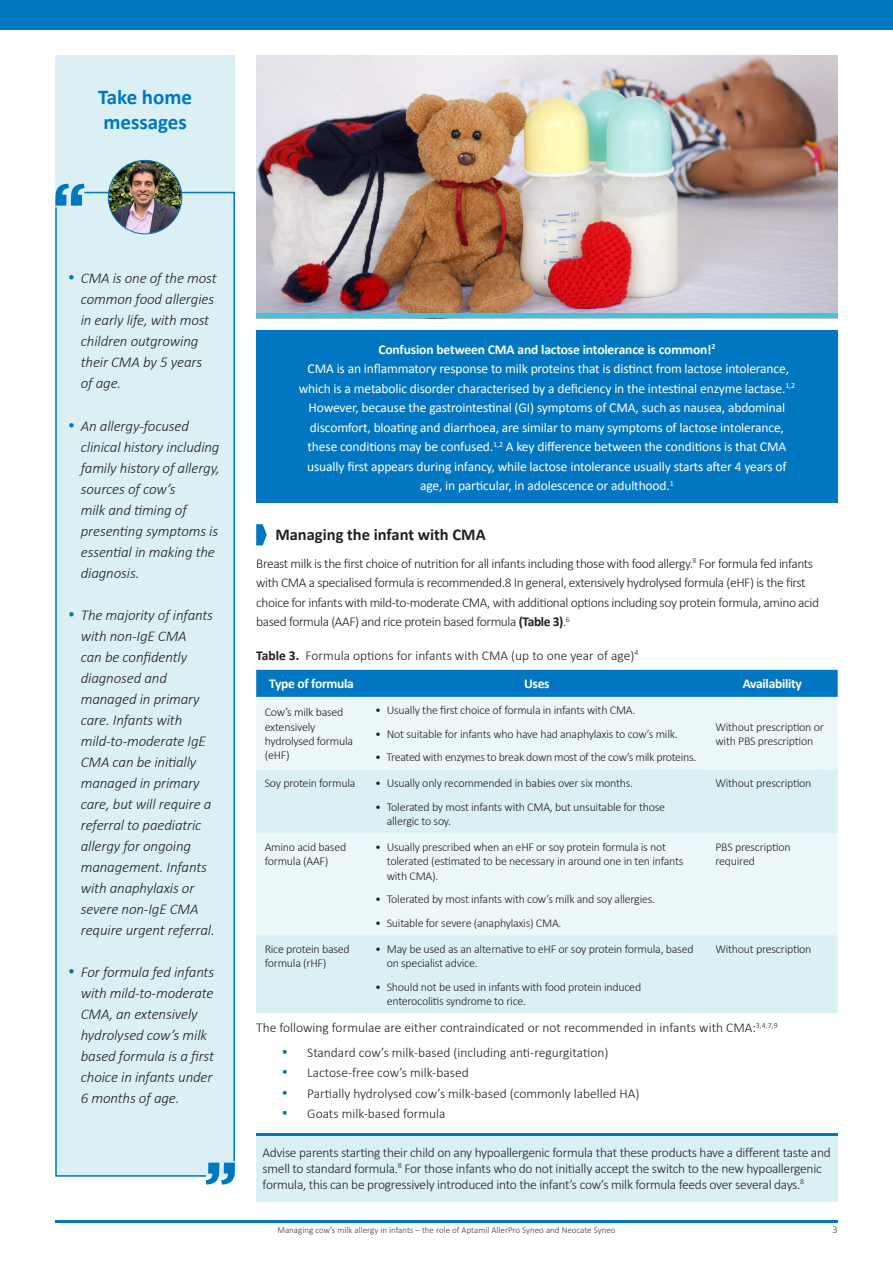
<style>
.page{position:relative;width:893px;height:1263px;background:#fff}
.page>*{position:absolute;margin:0;border:0;box-sizing:border-box;transform-origin:0 0}
.Headline_3_-_Blue{font:700 21px/25.2px "Calibri";color:#0077c0}
.Headline_3_-_BLACK_S{font:700 16.5px "Calibri";color:#231f20}
.t1{font:italic 300 15px/21px "Calibri";letter-spacing:-.01em;color:#231f20}
.Copy{font:300 13.5px/19.5px "Calibri";letter-spacing:-.02em;color:#231f20}
.Copy-2{font:13.5px/19.5px "Calibri";letter-spacing:-.01em;color:#fff;text-align:center}
.Copy-3{font:300 13.5px "Calibri";color:#231f20}
.Copy_-_figures{font:300 13.5px "Calibri";color:#231f20}
.Table_HEADER{font:700 13.5px "Calibri";letter-spacing:-.02em;color:#fff}
.Table_COPY{font:300 12px/14.4px "Calibri";letter-spacing:-.02em;color:#231f20}
.t2{font:300 10.5px "Calibri";color:#3e3e3f}
.t3{font:300 9px "Calibri";color:#3e3e3f}
.s1{color:#0077c0}
.s2{font-weight:700}
</style>
<div class="page">
<hr style="left:55px;top:1220px;width:783px;height:2px;background:#0077c0">
<div style="left:0;top:0;width:893px;height:30px;background:#0077c0"></div>
<div style="left:55px;top:55px;width:180px;height:1122px;background:#daf0f5"></div>
<div style="left:256px;top:331px;width:582px;height:172px;background:#0077c0"></div>
<div style="left:256px;top:670px;width:582px;height:27px;background:#0077c0"></div>
<div style="left:256px;top:697px;width:582px;height:73px;background:#ecf7fa"></div>
<svg style="left:256px;top:770px;width:582px;height:243px;background:#e1f2f7"></svg>
<div style="left:256px;top:1133px;width:582px;height:69px;background:#daf0f5"></div>
<hr style="left:256px;top:1133px;width:582px;height:3px;background:#0077c0">
<svg style="left:256px;top:524px;width:11px;height:21px"></svg>
<svg style="left:55px;top:207px;width:151px;height:970px"></svg>
<svg style="left:55px;top:184px;width:30px;height:22px"></svg>
<svg style="left:206px;top:1162px;width:29px;height:22px"></svg>
<svg style="left:83px;top:191px;width:152px;height:971px"></svg>
<img style="left:108px;top:160px;width:74px;height:74px;border-radius:37px">
<div style="left:108px;top:160px;width:74px;height:74px;border:1px solid #0c76bd;border-radius:50%"></div>
<img style="left:256px;top:55px;width:582px;height:259px">
<hr style="left:256px;top:314px;width:582px;height:4px;background:#43c3db">
<p class="Headline_3_-_Blue" style="left:98px;top:85px;width:96px">Take home messages</p>
<p class="t1" style="left:81px;top:268px;width:137px;text-indent:-13px"><span class="s1">•</span> CMA is one of the most common food allergies in early life, with most children outgrowing their CMA by 5 years of age.</p>
<p class="t1" style="left:81px;top:415px;width:141px;text-indent:-13px"><span class="s1">•</span> An allergy-focused clinical history including family history of allergy, sources of cow’s<br>milk and timing of presenting symptoms is essential in making the diagnosis.</p>
<p class="t1" style="left:81px;top:604px;width:135px;text-indent:-13px"><span class="s1">•</span> The majority of infants with non-IgE CMA<br>can be confidently diagnosed and managed in primary care. Infants with mild-to-moderate IgE<br>CMA can be initially managed in primary care, but will require a referral to paediatric allergy for ongoing management. Infants with anaphylaxis or severe non-IgE CMA require urgent referral.</p>
<p class="t1" style="left:81px;top:962px;width:135px;text-indent:-13px"><span class="s1">•</span> For formula fed infants with mild-to-moderate<br>CMA, an extensively hydrolysed cow’s milk based formula is a first choice in infants under<br>6 months of age.</p>
<p class="Copy-2" style="left:299px;top:339px;width:498px"><span class="s2">Confusion between CMA and lactose intolerance is common!</span><sup>2<br></sup>CMA is an inflammatory response to milk proteins that is distinct from lactose intolerance, which is a metabolic disorder characterised by a deficiency in the intestinal enzyme lactase.<sup>1,2<br></sup>However, because the gastrointestinal (GI) symptoms of CMA, such as nausea, abdominal discomfort, bloating and diarrhoea, are similar to many symptoms of lactose intolerance, these conditions may be confused.<sup>1,2</sup> A key difference between the conditions is that CMA usually first appears during infancy, while lactose intolerance usually starts after 4 years of age, in particular, in adolescence or adulthood.<sup>1</sup></p>
<p class="Headline_3_-_BLACK_S" style="left:275px;top:524px;width:212px">Managing the infant with CMA</p>
<p class="Copy" style="left:256px;top:553px;width:564px">Breast milk is the first choice of nutrition for all infants including those with food allergy.<sup>8</sup> For formula fed infants with CMA a specialised formula is recommended.8 In general, extensively hydrolysed formula (eHF) is the first choice for infants with mild-to-moderate CMA, with additional options including soy protein formula, amino acid based formula (AAF) and rice protein based formula <span class="s2">(Table 3)</span>.<sup>6</sup></p>
<p class="Copy_-_figures" style="left:256px;top:647px;width:384px"><span class="s2">Table 3.</span> Formula options for infants with CMA (up to one year of age)<sup>4</sup></p>
<p class="Table_HEADER" style="left:269px;top:675px;width:86px">Type of formula</p>
<p class="Table_HEADER" style="left:524px;top:675px;width:27px">Uses</p>
<p class="Table_HEADER" style="left:743px;top:675px;width:61px">Availability</p>
<p class="Table_COPY" style="left:265px;top:705px;width:90px">Cow’s milk based extensively hydrolysed formula (eHF)</p>
<p class="Table_COPY" style="left:375px;top:703px;width:262px">• Usually the first choice of formula in infants with CMA.</p>
<p class="Table_COPY" style="left:715px;top:719px;width:110px">Without prescription or with PBS prescription</p>
<p class="Table_COPY" style="left:375px;top:726px;width:304px">• Not suitable for infants who have had anaphylaxis to cow’s milk.</p>
<p class="Table_COPY" style="left:375px;top:750px;width:322px">• Treated with enzymes to break down most of the cow’s milk proteins.</p>
<p class="Table_COPY" style="left:265px;top:776px;width:92px">Soy protein formula</p>
<p class="Table_COPY" style="left:375px;top:776px;width:259px">• Usually only recommended in babies over six months.</p>
<p class="Table_COPY" style="left:387px;top:799px;width:280px;text-indent:-11px">• Tolerated by most infants with CMA, but unsuitable for those allergic to soy.</p>
<p class="Table_COPY" style="left:265px;top:840px;width:83px">Amino acid based formula (AAF)</p>
<p class="Table_COPY" style="left:387px;top:840px;width:298px;text-indent:-11px">• Usually prescribed when an eHF or soy protein formula is not tolerated (estimated to be necessary in around one in ten infants with CMA).</p>
<p class="Table_COPY" style="left:375px;top:892px;width:281px">• Tolerated by most infants with cow’s milk and soy allergies.</p>
<p class="Table_COPY" style="left:375px;top:915px;width:188px">• Suitable for severe (anaphylaxis) CMA.</p>
<p class="Table_COPY" style="left:265px;top:941px;width:87px">Rice protein based formula (rHF)</p>
<p class="Table_COPY" style="left:387px;top:941px;width:308px;text-indent:-11px">• May be used as an alternative to eHF or soy protein formula, based on specialist advice.</p>
<p class="Table_COPY" style="left:387px;top:979px;width:256px;text-indent:-11px">• Should not be used in infants with food protein induced enterocolitis syndrome to rice.</p>
<p class="Table_COPY" style="left:715px;top:776px;width:98px">Without prescription</p>
<p class="Table_COPY" style="left:715px;top:840px;width:77px">PBS prescription required</p>
<p class="Table_COPY" style="left:715px;top:941px;width:98px">Without prescription</p>
<p class="Copy-3" style="left:256px;top:1019px;width:523px">The following formulae are either contraindicated or not recommended in infants with CMA:<sup>3,4,7,9</sup></p>
<p class="Copy-3" style="left:282px;top:1044px;width:328px"><span class="s1">•</span> Standard cow’s milk-based (including anti-regurgitation)</p>
<p class="Copy-3" style="left:282px;top:1064px;width:189px"><span class="s1">•</span> Lactose-free cow’s milk-based</p>
<p class="Copy-3" style="left:282px;top:1085px;width:359px"><span class="s1">•</span> Partially hydrolysed cow’s milk-based (commonly labelled HA)</p>
<p class="Copy-3" style="left:282px;top:1105px;width:165px"><span class="s1">•</span> Goats milk-based formula</p>
<p class="Copy" style="left:263px;top:1144px;width:570px;line-height:16.2px">Advise parents starting their child on any hypoallergenic formula that these products have a different taste and smell to standard formula.<sup>8</sup> For those infants who do not initially accept the switch to the new hypoallergenic formula, this can be progressively introduced into the infant’s cow’s milk formula feeds over several days.<sup>8</sup></p>
<p class="t3" style="left:277px;top:1225px;width:340px">Managing cow’s milk allergy in infants – the role of Aptamil AllerPro Syneo and Neocate Syneo</p>
<p class="t2" style="left:832px;top:1223px;width:7px">3</p>
</div>
